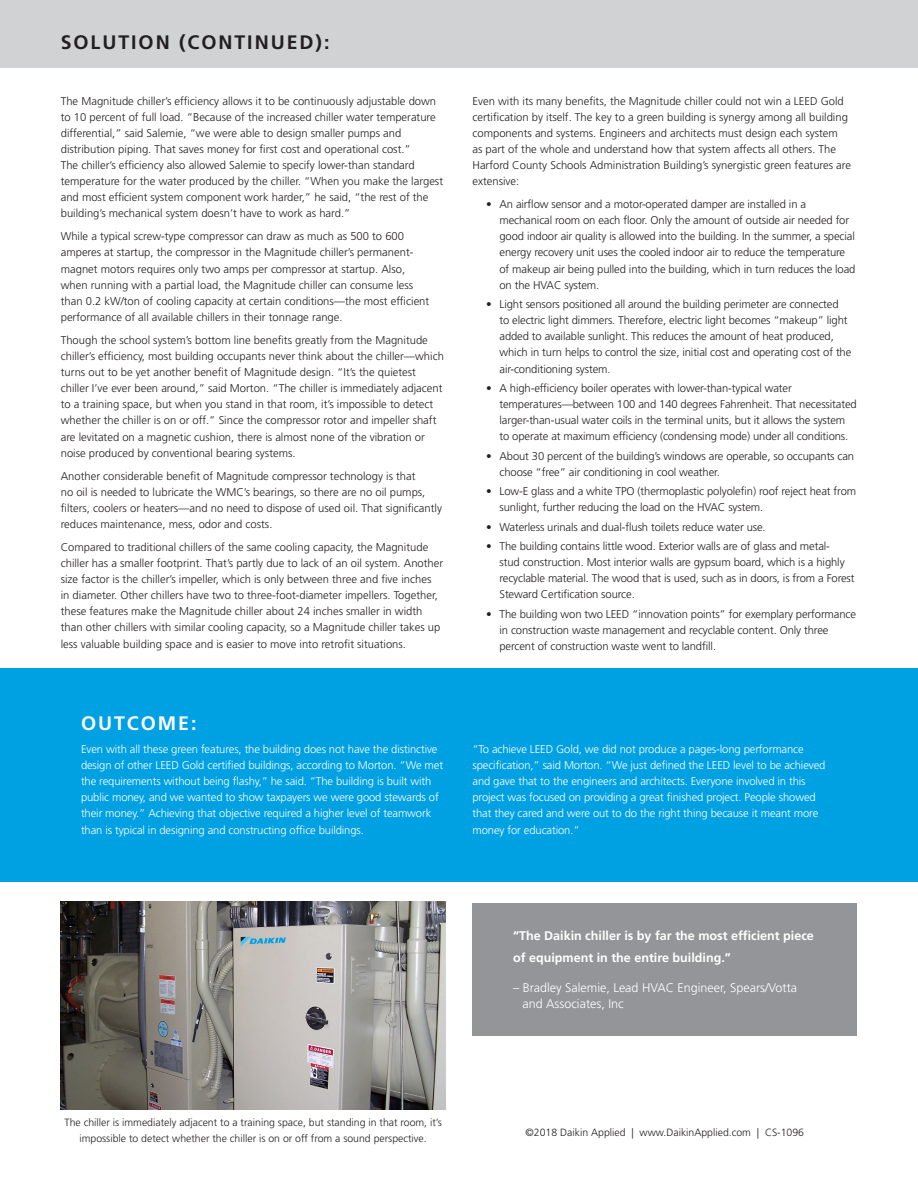
<style>
.page{position:relative;width:918px;height:1188px;background:#fff}
.page>*{position:absolute;margin:0;border:0;box-sizing:border-box;transform-origin:0 0}
.Case_Study_Issues_He{font:700 19.5px "Frutiger LT Std";letter-spacing:.1em;color:#231f20}
.Case_Study_Outcome_H{font:700 19.5px "Frutiger LT Std";letter-spacing:.1em;color:#fff}
.Case_Study_Quote{font:700 12.6px/22.4px "Frutiger LT Std";color:#fff}
.Case_Study_Quoted_So{font:300 12.6px/16.2px "Frutiger LT Std";color:#fff}
.t1{font:300 11.25px/16.2px "Frutiger LT Std";color:#231f20}
.t2{font:300 11.25px/16.2px "Frutiger LT Std";letter-spacing:-.01em;color:#fff}
.Case_Study_Product_C{font:300 10.5px/16.5px "Frutiger LT Std";color:#231f20;text-align:center}
</style>
<div class="page">
<div style="left:0;top:668px;width:918px;height:214px;background:#00a1e3"></div>
<img style="left:61px;top:902px;width:384px;height:207px">
<div style="left:472px;top:903px;width:385px;height:133px;background:#939598"></div>
<div style="left:0;top:0;width:918px;height:68px;background:#d1d2d4"></div>
<p class="Case_Study_Issues_He" style="left:61px;top:31px;width:270px">SOLUTION (CONTINUED):</p>
<p class="t1" style="left:61px;top:93px;width:384px">The Magnitude chiller’s efficiency allows it to be continuously adjustable down to 10 percent of full load. “Because of the increased chiller water temperature differential,” said Salemie, “we were able to design smaller pumps and distribution piping. That saves money for first cost and operational cost.”<br>The chiller’s efficiency also allowed Salemie to specify lower-than standard temperature for the water produced by the chiller. “When you make the largest and most efficient system component work harder,” he said, “the rest of the building’s mechanical system doesn’t have to work as hard.”</p>
<p class="t1" style="left:61px;top:228px;width:370px">While a typical screw-type compressor can draw as much as 500 to 600 amperes at startup, the compressor in the Magnitude chiller’s permanent&shy;magnet motors requires only two amps per compressor at startup. Also, when running with a partial load, the Magnitude chiller can consume less than 0.2 kW/ton of cooling capacity at certain conditions—the most efficient performance of all available chillers in their tonnage range.</p>
<p class="t1" style="left:61px;top:332px;width:385px">Though the school system’s bottom line benefits greatly from the Magnitude chiller’s efficiency, most building occupants never think about the chiller—which turns out to be yet another benefit of Magnitude design. “It’s the quietest chiller I’ve ever been around,” said Morton. “The chiller is immediately adjacent to a training space, but when you stand in that room, it’s impossible to detect whether the chiller is on or off.” Since the compressor rotor and impeller shaft are levitated on a magnetic cushion, there is almost none of the vibration or noise produced by conventional bearing systems.</p>
<p class="t1" style="left:61px;top:468px;width:383px">Another considerable benefit of Magnitude compressor technology is that<br>no oil is needed to lubricate the WMC’s bearings, so there are no oil pumps, filters, coolers or heaters—and no need to dispose of used oil. That significantly reduces maintenance, mess, odor and costs.</p>
<p class="t1" style="left:61px;top:539px;width:384px">Compared to traditional chillers of the same cooling capacity, the Magnitude chiller has a smaller footprint. That’s partly due to lack of an oil system. Another size factor is the chiller’s impeller, which is only between three and five inches<br>in diameter. Other chillers have two to three-foot-diameter impellers. Together, these features make the Magnitude chiller about 24 inches smaller in width than other chillers with similar cooling capacity, so a Magnitude chiller takes up less valuable building space and is easier to move into retrofit situations.</p>
<p class="t1" style="left:472px;top:93px;width:380px">Even with its many benefits, the Magnitude chiller could not win a LEED Gold certification by itself. The key to a green building is synergy among all building components and systems. Engineers and architects must design each system<br>as part of the whole and understand how that system affects all others. The Harford County Schools Administration Building’s synergistic green features are extensive:</p>
<p class="t1" style="left:500px;top:196px;width:358px;text-indent:-14px">• An airflow sensor and a motor-operated damper are installed in a mechanical room on each floor. Only the amount of outside air needed for good indoor air quality is allowed into the building. In the summer, a special energy recovery unit uses the cooled indoor air to reduce the temperature of makeup air being pulled into the building, which in turn reduces the load on the HVAC system.</p>
<p class="t1" style="left:500px;top:296px;width:353px;text-indent:-14px">• Light sensors positioned all around the building perimeter are connected<br>to electric light dimmers. Therefore, electric light becomes “makeup” light added to available sunlight. This reduces the amount of heat produced, which in turn helps to control the size, initial cost and operating cost of the air-conditioning system.</p>
<p class="t1" style="left:500px;top:380px;width:359px;text-indent:-14px">• A high-efficiency boiler operates with lower-than-typical water temperatures—between 100 and 140 degrees Fahrenheit. That necessitated larger-than-usual water coils in the terminal units, but it allows the system to operate at maximum efficiency (condensing mode) under all conditions.</p>
<p class="t1" style="left:500px;top:448px;width:356px;text-indent:-14px">• About 30 percent of the building’s windows are operable, so occupants can choose “free” air conditioning in cool weather.</p>
<p class="t1" style="left:500px;top:483px;width:358px;text-indent:-14px">• Low-E glass and a white TPO (thermoplastic polyolefin) roof reject heat from sunlight, further reducing the load on the HVAC system.</p>
<p class="t1" style="left:486px;top:519px;width:281px">• Waterless urinals and dual-flush toilets reduce water use.</p>
<p class="t1" style="left:500px;top:538px;width:357px;text-indent:-14px">• The building contains little wood. Exterior walls are of glass and metal-<br>stud construction. Most interior walls are gypsum board, which is a highly recyclable material. The wood that is used, such as in doors, is from a Forest Steward Certification source.</p>
<p class="t1" style="left:500px;top:606px;width:358px;text-indent:-14px">• The building won two LEED “innovation points” for exemplary performance in construction waste management and recyclable content. Only three percent of construction waste went to landfill.</p>
<p class="Case_Study_Outcome_H" style="left:81px;top:712px;width:117px">OUTCOME:</p>
<p class="t2" style="left:81px;top:741px;width:364px">Even with all these green features, the building does not have the distinctive design of other LEED Gold certified buildings, according to Morton. “We met the requirements without being flashy,” he said. “The building is built with public money, and we wanted to show taxpayers we were good stewards of their money.” Achieving that objective required a higher level of teamwork than is typical in designing and constructing office buildings.</p>
<p class="t2" style="left:472px;top:741px;width:355px">“To achieve LEED Gold, we did not produce a pages-long performance specification,” said Morton. “We just defined the LEED level to be achieved and gave that to the engineers and architects. Everyone involved in this project was focused on providing a great finished project. People showed that they cared and were out to do the right thing because it meant more money for education.”</p>
<p class="Case_Study_Quote" style="left:513px;top:924px;width:302px">“The Daikin chiller is by far the most efficient piece of equipment in the entire building.”</p>
<p class="Case_Study_Quoted_So" style="left:523px;top:980px;width:276px;text-indent:-10px">– Bradley Salemie, Lead HVAC Engineer, Spears/Votta and Associates, Inc</p>
<p class="Case_Study_Product_C" style="left:64px;top:1114px;width:379px">The chiller is immediately adjacent to a training space, but standing in that room, it’s impossible to detect whether the chiller is on or off from a sound perspective.</p>
<p class="Case_Study_Product_C" style="left:526px;top:1124px;width:280px">©2018 Daikin Applied | www.DaikinApplied.com | CS-1096</p>
</div>
